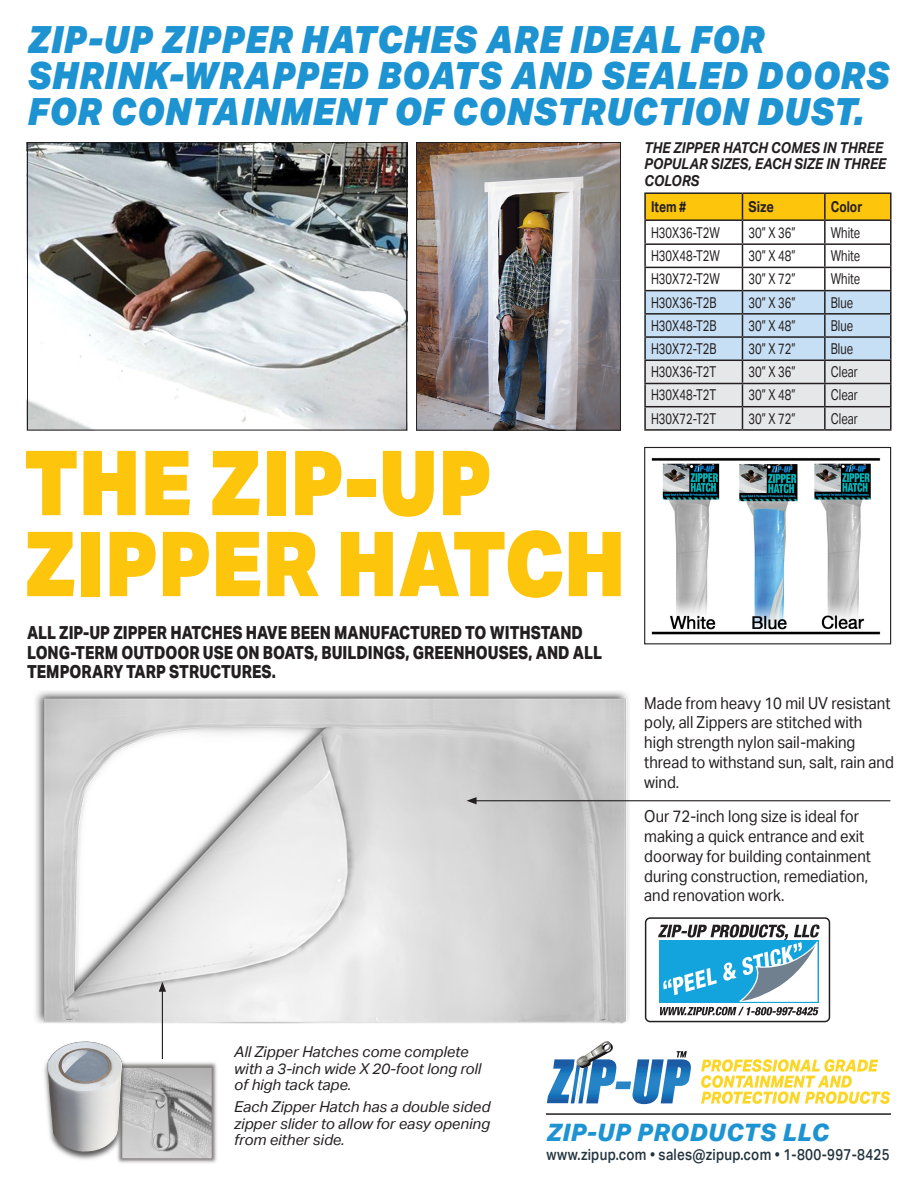
<style>
.page{position:relative;width:918px;height:1188px;background:#fff}
.page>*{position:absolute;margin:0;border:0;box-sizing:border-box;transform-origin:0 0}
.t1{font:900 90px "Aktiv Grotesk";color:#fec50d;scale:.9 1}
.t2{font:italic 900 37.5px "Aktiv Grotesk";letter-spacing:.025em;color:#1d93d1;scale:.92 1}
.t3{font:italic 800 24px "Aktiv Grotesk";letter-spacing:.02em;color:#1d93d1}
.t4{font:800 18px/19.5px "Aktiv Grotesk";color:#231f20;scale:.84 1}
.t5{font:16.5px/19.8px "Aktiv Grotesk";color:#231f20;scale:.9 1}
.t6{font:500 15.75px "Aktiv Grotesk";letter-spacing:.02em;color:#22333e;scale:.85 1}
.t7{font:15px "Aktiv Grotesk";color:#231f20;scale:.75 1}
.t8{font:italic 15px/16.5px "Aktiv Grotesk";color:#231f20}
.t9{font:italic 700 15px/16.5px "Aktiv Grotesk";color:#231f20;scale:.9 1}
.t10{font:700 15px "Aktiv Grotesk";color:#231f20;scale:.8 1}
.t11{font:700 15px "Aktiv Grotesk";color:#231f20;scale:.85 1}
</style>
<div class="page">
<img style="left:29px;top:144px;width:376px;height:285px">
<div style="left:27px;top:142px;width:380px;height:289px;border:1px solid #231f20"></div>
<img style="left:418px;top:144px;width:201px;height:285px">
<div style="left:416px;top:142px;width:205px;height:289px;border:1px solid #231f20"></div>
<img style="left:35px;top:691px;width:595px;height:336px">
<img style="left:130px;top:1062px;width:87px;height:101px">
<img style="left:44px;top:1041px;width:86px;height:122px">
<hr style="left:474px;top:800px;width:416px;height:1px;background:#231f20">
<svg style="left:467px;top:797px;width:10px;height:7px"></svg>
<hr style="left:162px;top:989px;width:1px;height:70px;background:#231f20">
<svg style="left:159px;top:982px;width:7px;height:10px"></svg>
<img style="left:651px;top:457px;width:230px;height:178px">
<div style="left:644px;top:447px;width:247px;height:197px;border:1px solid #231f20"></div>
<hr style="left:546px;top:1113px;width:345px;height:2px;background:#231f20">
<svg style="left:645px;top:917px;width:185px;height:105px"></svg>
<svg style="left:547px;top:1041px;width:144px;height:63px"></svg>
<svg style="left:701px;top:1059px;width:189px;height:45px"></svg>
<hr style="left:644px;top:221px;width:2px;height:22px;background:#231f20">
<hr style="left:890px;top:221px;width:2px;height:22px;background:#231f20">
<hr style="left:644px;top:243px;width:98px;height:2px;background:#231f20">
<hr style="left:644px;top:245px;width:2px;height:22px;background:#231f20">
<hr style="left:825px;top:243px;width:67px;height:2px;background:#231f20">
<hr style="left:890px;top:245px;width:2px;height:22px;background:#231f20">
<hr style="left:644px;top:267px;width:98px;height:1px;background:#231f20">
<hr style="left:644px;top:268px;width:2px;height:22px;background:#231f20">
<hr style="left:825px;top:267px;width:67px;height:1px;background:#231f20">
<hr style="left:890px;top:268px;width:2px;height:22px;background:#231f20">
<hr style="left:644px;top:290px;width:98px;height:1px;background:#231f20">
<hr style="left:644px;top:291px;width:2px;height:22px;background:#231f20">
<hr style="left:825px;top:290px;width:67px;height:1px;background:#231f20">
<hr style="left:890px;top:291px;width:2px;height:22px;background:#231f20">
<hr style="left:644px;top:313px;width:98px;height:2px;background:#231f20">
<hr style="left:644px;top:315px;width:2px;height:21px;background:#231f20">
<hr style="left:825px;top:313px;width:67px;height:2px;background:#231f20">
<hr style="left:890px;top:315px;width:2px;height:21px;background:#231f20">
<hr style="left:644px;top:336px;width:98px;height:2px;background:#231f20">
<hr style="left:644px;top:338px;width:2px;height:22px;background:#231f20">
<hr style="left:825px;top:336px;width:67px;height:2px;background:#231f20">
<hr style="left:890px;top:338px;width:2px;height:22px;background:#231f20">
<hr style="left:644px;top:360px;width:98px;height:1px;background:#231f20">
<hr style="left:644px;top:361px;width:2px;height:22px;background:#231f20">
<hr style="left:825px;top:360px;width:67px;height:1px;background:#231f20">
<hr style="left:890px;top:361px;width:2px;height:22px;background:#231f20">
<hr style="left:644px;top:383px;width:98px;height:1px;background:#231f20">
<hr style="left:644px;top:384px;width:2px;height:22px;background:#231f20">
<hr style="left:825px;top:383px;width:67px;height:1px;background:#231f20">
<hr style="left:890px;top:384px;width:2px;height:22px;background:#231f20">
<hr style="left:644px;top:406px;width:98px;height:1px;background:#231f20">
<hr style="left:644px;top:407px;width:2px;height:22px;background:#231f20">
<hr style="left:825px;top:406px;width:67px;height:1px;background:#231f20">
<hr style="left:890px;top:407px;width:2px;height:22px;background:#231f20">
<hr style="left:644px;top:429px;width:98px;height:2px;background:#231f20">
<hr style="left:742px;top:429px;width:83px;height:2px;background:#231f20">
<hr style="left:825px;top:429px;width:67px;height:2px;background:#231f20">
<hr style="left:644px;top:192px;width:98px;height:2px;background:#231f20">
<hr style="left:644px;top:194px;width:2px;height:25px;background:#231f20">
<hr style="left:742px;top:192px;width:83px;height:2px;background:#231f20">
<svg style="left:645px;top:193px;width:246px;height:237px"></svg>
<hr style="left:825px;top:192px;width:67px;height:2px;background:#231f20">
<hr style="left:824px;top:194px;width:2px;height:25px;background:#231f20">
<hr style="left:890px;top:194px;width:2px;height:25px;background:#231f20">
<hr style="left:644px;top:219px;width:98px;height:2px;background:#231f20">
<hr style="left:742px;top:219px;width:83px;height:2px;background:#231f20">
<hr style="left:825px;top:219px;width:67px;height:2px;background:#231f20">
<p class="t2" style="left:27px;top:15px;width:802px">ZIP-UP ZIPPER HATCHES ARE IDEAL FOR</p>
<p class="t2" style="left:27px;top:51px;width:939px">SHRINK-WRAPPED BOATS AND SEALED DOORS</p>
<p class="t2" style="left:27px;top:87px;width:911px">FOR CONTAINMENT OF CONSTRUCTION DUST.</p>
<p class="t9" style="left:644px;top:139px;width:267px">THE ZIPPER HATCH COMES IN THREE</p>
<p class="t9" style="left:644px;top:156px;width:270px">POPULAR SIZES, EACH SIZE IN THREE<br>COLORS</p>
<p class="t1" style="left:24px;top:424px;width:522px">THE ZIP-UP</p>
<p class="t1" style="left:24px;top:505px;width:670px">ZIPPER HATCH</p>
<p class="t4" style="left:27px;top:623px;width:686px">ALL ZIP-UP ZIPPER HATCHES HAVE BEEN MANUFACTURED TO WITHSTAND<br>LONG-TERM OUTDOOR USE ON BOATS, BUILDINGS, GREENHOUSES, AND ALL<br>TEMPORARY TARP STRUCTURES.</p>
<p class="t10" style="left:651px;top:198px;width:46px">Item #</p>
<p class="t11" style="left:748px;top:198px;width:31px">Size</p>
<p class="t10" style="left:831px;top:198px;width:41px">Color</p>
<p class="t7" style="left:651px;top:224px;width:94px">H30X36-T2W</p>
<p class="t7" style="left:748px;top:224px;width:64px">30” X 36”</p>
<p class="t7" style="left:831px;top:224px;width:41px">White</p>
<p class="t7" style="left:651px;top:247px;width:94px">H30X48-T2W</p>
<p class="t7" style="left:748px;top:247px;width:64px">30” X 48”</p>
<p class="t7" style="left:831px;top:247px;width:41px">White</p>
<p class="t7" style="left:651px;top:270px;width:94px">H30X72-T2W</p>
<p class="t7" style="left:748px;top:270px;width:64px">30” X 72”</p>
<p class="t7" style="left:831px;top:270px;width:41px">White</p>
<p class="t7" style="left:651px;top:294px;width:89px">H30X36-T2B</p>
<p class="t7" style="left:748px;top:294px;width:64px">30” X 36”</p>
<p class="t7" style="left:831px;top:294px;width:31px">Blue</p>
<p class="t7" style="left:651px;top:317px;width:89px">H30X48-T2B</p>
<p class="t7" style="left:748px;top:317px;width:64px">30” X 48”</p>
<p class="t7" style="left:831px;top:317px;width:31px">Blue</p>
<p class="t7" style="left:651px;top:340px;width:89px">H30X72-T2B</p>
<p class="t7" style="left:748px;top:340px;width:64px">30” X 72”</p>
<p class="t7" style="left:831px;top:340px;width:31px">Blue</p>
<p class="t7" style="left:651px;top:363px;width:89px">H30X36-T2T</p>
<p class="t7" style="left:748px;top:363px;width:64px">30” X 36”</p>
<p class="t7" style="left:831px;top:363px;width:38px">Clear</p>
<p class="t7" style="left:651px;top:387px;width:89px">H30X48-T2T</p>
<p class="t7" style="left:748px;top:387px;width:64px">30” X 48”</p>
<p class="t7" style="left:831px;top:387px;width:38px">Clear</p>
<p class="t7" style="left:651px;top:410px;width:89px">H30X72-T2T</p>
<p class="t7" style="left:748px;top:410px;width:64px">30” X 72”</p>
<p class="t7" style="left:831px;top:410px;width:38px">Clear</p>
<p class="t5" style="left:644px;top:693px;width:279px">Made from heavy 10 mil UV resistant poly, all Zippers are stitched with high strength nylon sail-making thread to withstand sun, salt, rain and wind.</p>
<p class="t5" style="left:644px;top:807px;width:253px">Our 72-inch long size is ideal for making a quick entrance and exit doorway for building containment during construction, remediation, and renovation work.</p>
<p class="t8" style="left:234px;top:1044px;width:249px">All Zipper Hatches come complete with a 3-inch wide X 20-foot long roll of high tack tape.</p>
<p class="t8" style="left:234px;top:1099px;width:258px;text-align:justify">Each Zipper Hatch has a double sided zipper slider to allow for easy opening from either side.</p>
<p class="t3" style="left:546px;top:1117px;width:284px">ZIP-UP PRODUCTS LLC</p>
<p class="t6" style="left:546px;top:1145px;width:405px">www.zipup.com • sales@zipup.com • 1-800-997-8425</p>
</div>
